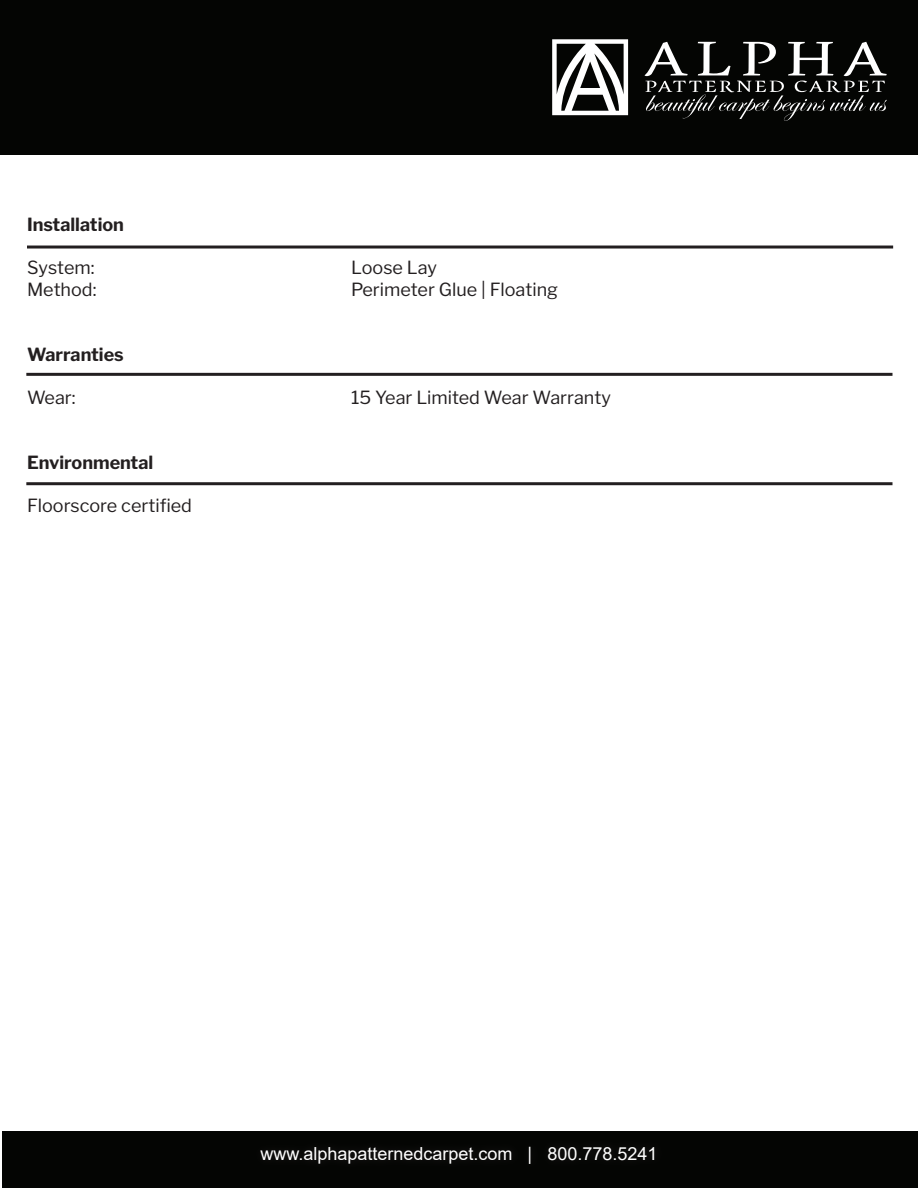
<style>
.page{position:relative;width:918px;height:1188px;background:#fff}
.page>*{position:absolute;margin:0;border:0;box-sizing:border-box;transform-origin:0 0}
.t1{font:18px "Libre Franklin";color:#231f20}
.t2{font:18px "Arial";color:#fff}
.t3{font:700 18px "Libre Franklin";color:#231f20}
</style>
<div class="page">
<hr style="left:26px;top:373px;width:867px;height:3px;background:#231f20">
<hr style="left:26px;top:482px;width:867px;height:3px;background:#231f20">
<hr style="left:27px;top:246px;width:866px;height:3px;background:#231f20">
<div style="left:0;top:0;width:918px;height:154px;background:#040503"></div>
<svg style="left:552px;top:39px;width:76px;height:76px"></svg>
<svg style="left:644px;top:42px;width:243px;height:78px"></svg>
<div style="left:2px;top:1132px;width:916px;height:56px;background:#040503"></div>
<p class="t3" style="left:27px;top:211px;width:99px">Installation</p>
<p class="t1" style="left:27px;top:257px;width:69px">System:</p>
<p class="t1" style="left:351px;top:257px;width:88px">Loose Lay</p>
<p class="t1" style="left:27px;top:279px;width:71px">Method:</p>
<p class="t1" style="left:351px;top:279px;width:209px">Perimeter Glue | Floating</p>
<p class="t3" style="left:27px;top:340px;width:98px">Warranties</p>
<p class="t1" style="left:27px;top:387px;width:50px">Wear:</p>
<p class="t1" style="left:351px;top:387px;width:261px">15 Year Limited Wear Warranty</p>
<p class="t3" style="left:27px;top:448px;width:128px">Environmental</p>
<p class="t1" style="left:27px;top:495px;width:167px">Floorscore certified</p>
<p class="t2" style="left:261px;top:1141px;width:398px">www.alphapatternedcarpet.com | 800.778.5241</p>
</div>
